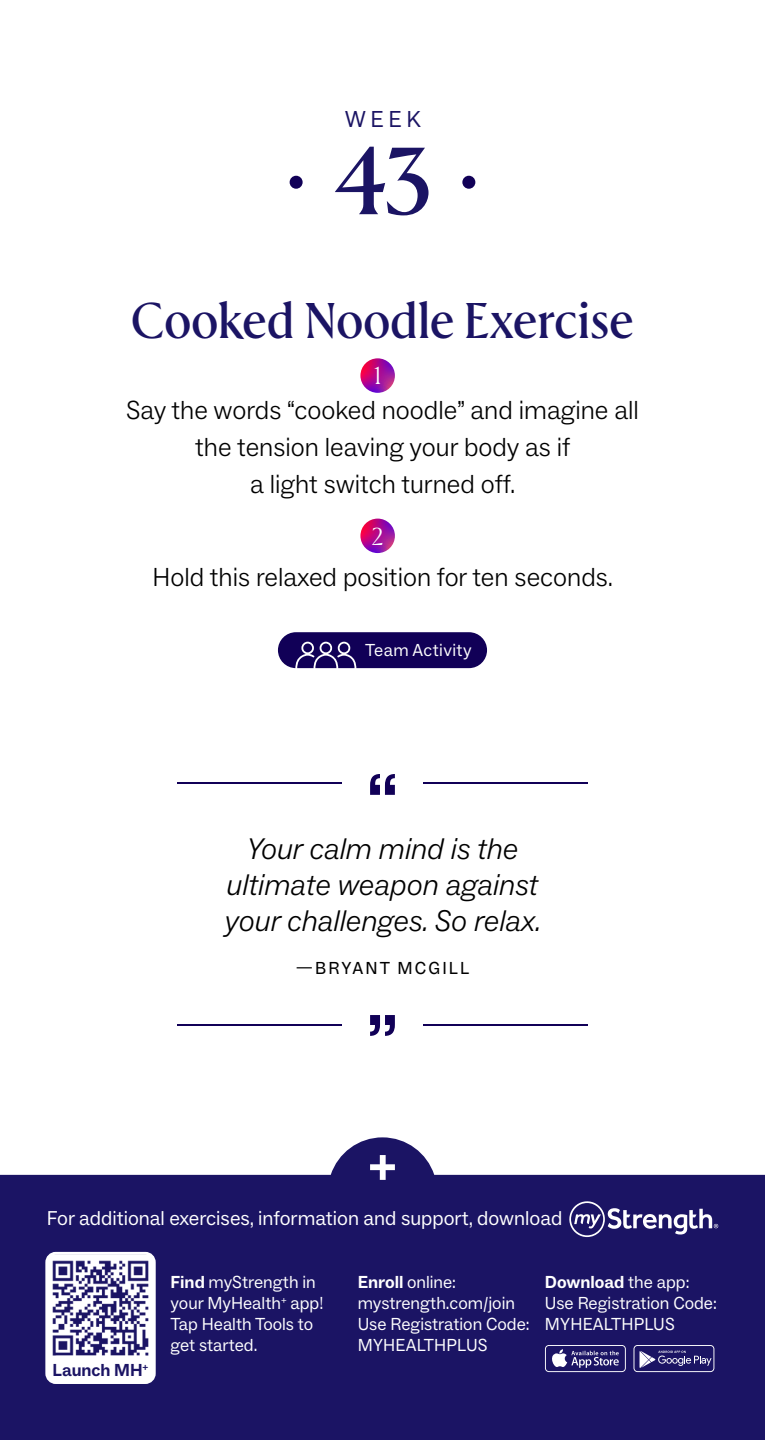
<style>
.page{position:relative;width:765px;height:1440px;background:#fff}
.page>*{position:absolute;margin:0;border:0;box-sizing:border-box;transform-origin:0 0}
.t1{font:500 95px "Rector";color:#1b1464}
.t2{font:500 50px "Rector";letter-spacing:.005em;color:#1b1464}
.t3{font:italic 300 30px/36px "ABC Social";color:#000;text-align:center}
.t4{font:300 26.25px/36.8px "ABC Social";color:#000;text-align:center}
.t5{font:24.5px "Rector";color:#fff}
.t6{font:23.25px "ABC Social";color:#1b1464}
.t7{font:20.25px "ABC Social";color:#fff}
.t8{font:17.5px/21px "ABC Social";color:#fff}
.t9{font:17.5px "ABC Social";letter-spacing:.12em;color:#000}
.t10{font:17.5px "ABC Social";letter-spacing:.025em;color:#fff}
.t11{font:700 17.5px "ABC Social";color:#1b1464}
.s1{font-weight:700}
</style>
<div class="page">
<div style="left:462px;top:176px;width:13px;height:13px;background:#110057;border-radius:50%"></div>
<div style="left:290px;top:176px;width:13px;height:13px;background:#110057;border-radius:50%"></div>
<hr style="left:423px;top:1024px;width:165px;height:1px;background:#110057">
<hr style="left:177px;top:1024px;width:165px;height:1px;background:#110057">
<svg style="left:370px;top:1015px;width:25px;height:21px"></svg>
<svg style="left:370px;top:774px;width:25px;height:21px"></svg>
<hr style="left:423px;top:782px;width:165px;height:2px;background:#110057">
<hr style="left:177px;top:782px;width:165px;height:2px;background:#110057">
<div style="left:278px;top:632px;width:209px;height:36px;background:#110057;border-radius:18px"></div>
<svg style="left:295px;top:642px;width:61px;height:27px"></svg>
<svg style="left:360px;top:358px;width:35px;height:35px"></svg>
<svg style="left:360px;top:519px;width:35px;height:34px"></svg>
<svg style="left:0;top:1137px;width:765px;height:303px;background:#373177"></svg>
<svg style="left:370px;top:1155px;width:25px;height:25px"></svg>
<svg style="left:634px;top:1345px;width:80px;height:27px;background:#4d4786"></svg>
<svg style="left:545px;top:1345px;width:81px;height:27px;background:#57528d"></svg>
<div style="left:45px;top:1252px;width:111px;height:132px;border:3px solid #fff;border-radius:9px"></div>
<div style="left:46px;top:1356px;width:109px;height:28px;background:#fff;border-radius:11px"></div>
<img style="left:47px;top:1254px;width:107px;height:108px">
<svg style="left:568px;top:1200px;width:150px;height:37px;background:#4d4786"></svg>
<h3 class="t6" style="left:345px;top:105px;width:78px">WEEK</h3>
<h1 class="t1" style="left:334px;top:115px;width:99px">43</h1>
<h2 class="t2" style="left:132px;top:285px;width:503px">Cooked Noodle Exercise</h2>
<h3 class="t5" style="left:374px;top:359px;width:8px">1</h3>
<h3 class="t4" style="left:126px;top:392px;width:514px">Say the words “cooked noodle” and imagine all the tension leaving your body as if<br>a light switch turned off.</h3>
<h3 class="t5" style="left:372px;top:520px;width:13px">2</h3>
<h3 class="t4" style="left:153px;top:559px;width:462px">Hold this relaxed position for ten seconds.</h3>
<p class="t10" style="left:365px;top:640px;width:108px">Team Activity</p>
<h3 class="t3" style="left:225px;top:831px;width:318px">Your calm mind is the ultimate weapon against your challenges. So relax.</h3>
<p class="t9" style="left:296px;top:958px;width:175px">—BRYANT MCGILL</p>
<p class="t7" style="left:47px;top:1206px;width:517px">For additional exercises, information and support, download</p>
<p class="t11" style="left:53px;top:1359px;width:97px">Launch MH<sup>+</sup></p>
<p class="t8" style="left:171px;top:1272px;width:154px"><span class="s1">Find</span> myStrength in your MyHealth<sup>+</sup> app!<br>Tap Health Tools to get started.</p>
<p class="t8" style="left:358px;top:1272px;width:173px"><span class="s1">Enroll</span> online: mystrength.com/join<br>Use Registration Code:<br>MYHEALTHPLUS</p>
<p class="t8" style="left:545px;top:1272px;width:173px"><span class="s1">Download</span> the app:<br>Use Registration Code:<br>MYHEALTHPLUS</p>
</div>
